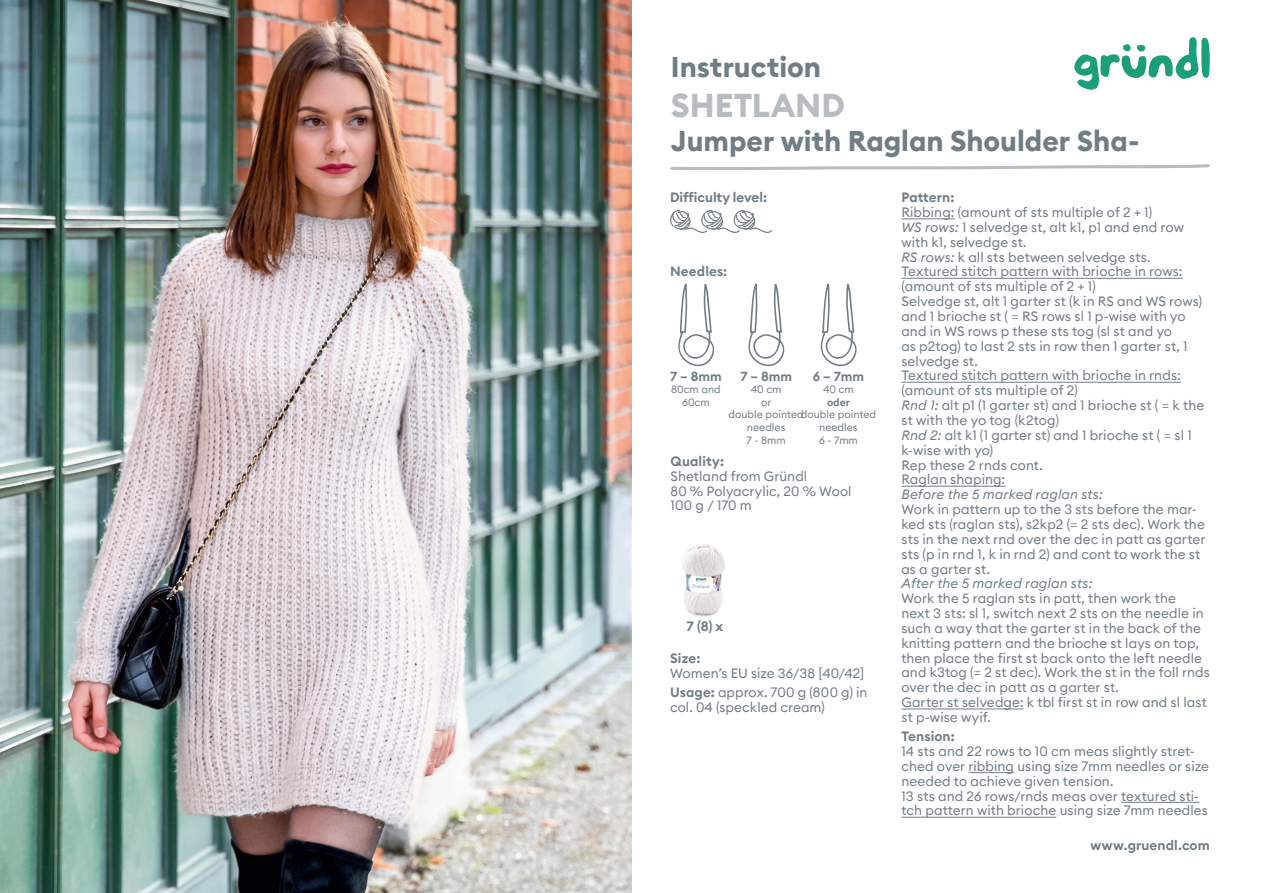
<style>
.page{position:relative;width:1263px;height:893px;background:#fff}
.page>*{position:absolute;margin:0;border:0;box-sizing:border-box;transform-origin:0 0}
.t1{font:700 33px "Euclid Circular B";color:#b6bcc0}
.t2{font:700 28.5px "Euclid Circular B";color:#717d85}
.t3{font:13.5px/14.9px "Euclid Circular B";letter-spacing:.005em;color:#717d85}
.t4{font:600 13.5px "Euclid Circular B";letter-spacing:.01em;color:#717d85}
.t5{font:italic 13.5px "Euclid Circular B";letter-spacing:.01em;color:#717d85}
.t6{font:600 13.05px "Euclid Circular B";color:#717d85}
.t7{font:10.5px/12.6px "Euclid Circular B";color:#717d85;text-align:center}
.t8{font:600 10.5px "Euclid Circular B";color:#717d85}
.s1{font-weight:600}
.s2{font-style:italic}
</style>
<div class="page">
<svg style="left:678px;top:283px;width:37px;height:84px"></svg>
<svg style="left:670px;top:164px;width:540px;height:6px"></svg>
<svg style="left:1074px;top:37px;width:136px;height:53px"></svg>
<hr style="left:901px;top:218px;width:53px;height:1px;background:#717d85">
<hr style="left:901px;top:278px;width:281px;height:1px;background:#717d85">
<hr style="left:901px;top:382px;width:280px;height:1px;background:#717d85">
<hr style="left:901px;top:486px;width:104px;height:1px;background:#717d85">
<hr style="left:901px;top:708px;width:123px;height:1px;background:#717d85">
<hr style="left:968px;top:772px;width:46px;height:1px;background:#717d85">
<hr style="left:1121px;top:802px;width:78px;height:1px;background:#717d85">
<hr style="left:901px;top:817px;width:155px;height:1px;background:#717d85">
<img style="left:683px;top:544px;width:42px;height:73px">
<svg style="left:670px;top:210px;width:102px;height:23px"></svg>
<img style="left:0;top:0;width:631px;height:893px">
<svg style="left:748px;top:283px;width:37px;height:84px"></svg>
<svg style="left:820px;top:283px;width:37px;height:84px"></svg>
<h2 class="t2" style="left:671px;top:48px;width:152px">Instruction</h2>
<h1 class="t1" style="left:671px;top:84px;width:176px">SHETLAND</h1>
<h2 class="t2" style="left:671px;top:122px;width:470px">Jumper with Raglan Shoulder Sha-</h2>
<p class="t4" style="left:670px;top:189px;width:99px">Difficulty level:</p>
<p class="t4" style="left:670px;top:262px;width:59px">Needles:</p>
<p class="t6" style="left:670px;top:368px;width:53px">7 – 8mm</p>
<p class="t7" style="left:671px;top:383px;width:51px">80cm and<br>60cm</p>
<p class="t6" style="left:740px;top:368px;width:53px">7 – 8mm</p>
<p class="t7" style="left:728px;top:383px;width:77px">40 cm<br>or<br>double pointed needles<br>7 - 8mm</p>
<p class="t6" style="left:813px;top:368px;width:53px">6 – 7mm</p>
<p class="t7" style="left:823px;top:383px;width:32px">40 cm</p>
<p class="t8" style="left:827px;top:395px;width:24px">oder</p>
<p class="t7" style="left:801px;top:408px;width:77px">double pointed needles<br>6 - 7mm</p>
<p class="t4" style="left:670px;top:452px;width:55px">Quality:</p>
<p class="t3" style="left:670px;top:468px;width:183px">Shetland from Gründl<br>80 % Polyacrylic, 20 % Wool<br>100 g / 170 m</p>
<p class="t4" style="left:687px;top:617px;width:38px">7 (8) x</p>
<p class="t4" style="left:670px;top:650px;width:32px">Size:</p>
<p class="t3" style="left:670px;top:663px;width:199px;line-height:19px">Women’s EU size 36/38 [40/42]<br><span class="s1">Usage:</span> approx. 700 g (800 g) in</p>
<p class="t3" style="left:670px;top:699px;width:156px">col. 04 (speckled cream)</p>
<p class="t4" style="left:901px;top:189px;width:55px">Pattern:</p>
<p class="t3" style="left:901px;top:205px;width:304px">Ribbing: (amount of sts multiple of 2 + 1)<br><span class="s2">WS rows:</span> 1 selvedge st, alt k1, p1 and end row with k1, selvedge st.<br><span class="s2">RS rows:</span> k all sts between selvedge sts.<br>Textured stitch pattern with brioche in rows: (amount of sts multiple of 2 + 1)<br>Selvedge st, alt 1 garter st (k in RS and WS rows) and 1 brioche st ( = RS rows sl 1 p-wise with yo and in WS rows p these sts tog (sl st and yo<br>as p2tog) to last 2 sts in row then 1 garter st, 1 selvedge st.<br>Textured stitch pattern with brioche in rnds: (amount of sts multiple of 2)<br><span class="s2">Rnd 1:</span> alt p1 (1 garter st) and 1 brioche st ( = k the st with the yo tog (k2tog)<br><span class="s2">Rnd 2:</span> alt k1 (1 garter st) and 1 brioche st ( = sl 1 k-wise with yo)<br>Rep these 2 rnds cont.<br>Raglan shaping:</p>
<p class="t5" style="left:901px;top:486px;width:203px">Before the 5 marked raglan sts:</p>
<p class="t3" style="left:901px;top:502px;width:306px">Work in pattern up to the 3 sts before the mar&shy;ked sts (raglan sts), s2kp2 (= 2 sts dec). Work the sts in the next rnd over the dec in patt as garter sts (p in rnd 1, k in rnd 2) and cont to work the st as a garter st.</p>
<p class="t5" style="left:901px;top:575px;width:193px">After the 5 marked raglan sts:</p>
<p class="t3" style="left:901px;top:591px;width:310px">Work the 5 raglan sts in patt, then work the<br>next 3 sts: sl 1, switch next 2 sts on the needle in such a way that the garter st in the back of the knitting pattern and the brioche st lays on top, then place the first st back onto the left needle and k3tog (= 2 st dec). Work the st in the foll rnds over the dec in patt as a garter st.<br>Garter st selvedge: k tbl first st in row and sl last st p-wise wyif.</p>
<p class="t4" style="left:901px;top:728px;width:55px">Tension:</p>
<p class="t3" style="left:901px;top:744px;width:309px">14 sts and 22 rows to 10 cm meas slightly stret&shy;ched over ribbing using size 7mm needles or size needed to achieve given tension.<br>13 sts and 26 rows/rnds meas over textured sti&shy;tch pattern with brioche using size 7mm needles</p>
<p class="t4" style="left:1091px;top:836px;width:121px">www.gruendl.com</p>
</div>
